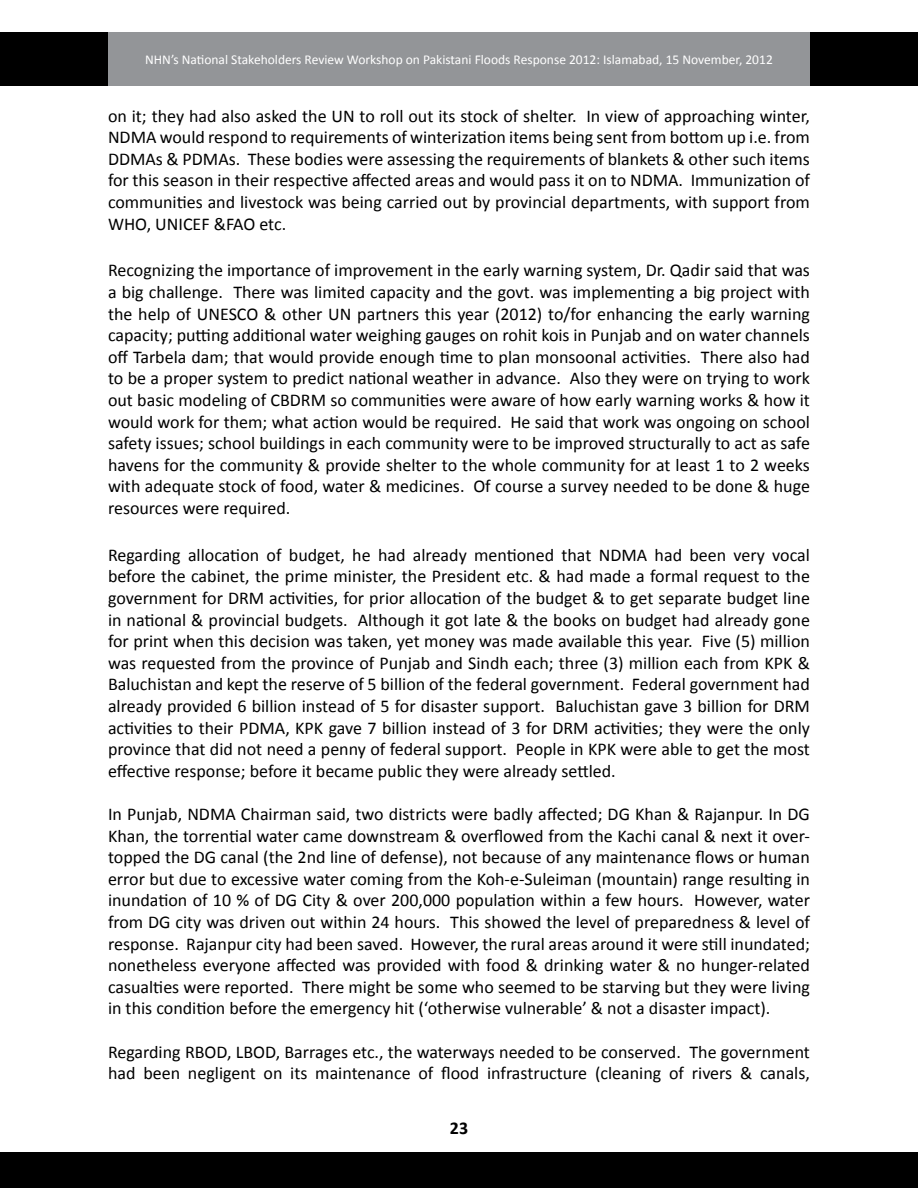
<style>
.page{position:relative;width:918px;height:1188px;background:#fff}
.page>*{position:absolute;margin:0;border:0;box-sizing:border-box;transform-origin:0 0}
.t1{font:18px/21.6px "Calibri";color:#000;text-align:justify}
.t2{font:700 18px "Calibri";color:#000}
.t3{font:13.5px "Calibri";color:#fff}
</style>
<div class="page">
<div style="left:0;top:1152px;width:918px;height:36px;background:#000"></div>
<div style="left:108px;top:32px;width:702px;height:54px;background:#939598"></div>
<div style="left:810px;top:32px;width:108px;height:54px;background:#000"></div>
<div style="left:0;top:32px;width:108px;height:54px;background:#000"></div>
<p class="t3" style="left:145px;top:51px;width:629px">NHN’s National Stakeholders Review Workshop on Pakistani Floods Response 2012: Islamabad, 15 November, 2012</p>
<p class="t1" style="left:108px;top:105px;width:704px">on it; they had also asked the UN to roll out its stock of shelter. In view of approaching winter, NDMA would respond to requirements of winterization items being sent from bottom up i.e. from DDMAs &amp; PDMAs. These bodies were assessing the requirements of blankets &amp; other such items for this season in their respective affected areas and would pass it on to NDMA. Immunization of communities and livestock was being carried out by provincial departments, with support from WHO, UNICEF &amp;FAO etc.</p>
<p class="t1" style="left:108px;top:260px;width:704px">Recognizing the importance of improvement in the early warning system, Dr. Qadir said that was a big challenge. There was limited capacity and the govt. was implementing a big project with the help of UNESCO &amp; other UN partners this year (2012) to/for enhancing the early warning capacity; putting additional water weighing gauges on rohit kois in Punjab and on water channels off Tarbela dam; that would provide enough time to plan monsoonal activities. There also had to be a proper system to predict national weather in advance. Also they were on trying to work out basic modeling of CBDRM so communities were aware of how early warning works &amp; how it would work for them; what action would be required. He said that work was ongoing on school safety issues; school buildings in each community were to be improved structurally to act as safe havens for the community &amp; provide shelter to the whole community for at least 1 to 2 weeks with adequate stock of food, water &amp; medicines. Of course a survey needed to be done &amp; huge resources were required.</p>
<p class="t1" style="left:108px;top:544px;width:704px">Regarding allocation of budget, he had already mentioned that NDMA had been very vocal before the cabinet, the prime minister, the President etc. &amp; had made a formal request to the government for DRM activities, for prior allocation of the budget &amp; to get separate budget line in national &amp; provincial budgets. Although it got late &amp; the books on budget had already gone for print when this decision was taken, yet money was made available this year. Five (5) million was requested from the province of Punjab and Sindh each; three (3) million each from KPK &amp; Baluchistan and kept the reserve of 5 billion of the federal government. Federal government had already provided 6 billion instead of 5 for disaster support. Baluchistan gave 3 billion for DRM activities to their PDMA, KPK gave 7 billion instead of 3 for DRM activities; they were the only province that did not need a penny of federal support. People in KPK were able to get the most effective response; before it became public they were already settled.</p>
<p class="t1" style="left:108px;top:803px;width:704px">In Punjab, NDMA Chairman said, two districts were badly affected; DG Khan &amp; Rajanpur. In DG Khan, the torrential water came downstream &amp; overflowed from the Kachi canal &amp; next it over&shy;topped the DG canal (the 2nd line of defense), not because of any maintenance flows or human error but due to excessive water coming from the Koh-e-Suleiman (mountain) range resulting in inundation of 10 % of DG City &amp; over 200,000 population within a few hours. However, water from DG city was driven out within 24 hours. This showed the level of preparedness &amp; level of response. Rajanpur city had been saved. However, the rural areas around it were still inundated; nonetheless everyone affected was provided with food &amp; drinking water &amp; no hunger-related casualties were reported. There might be some who seemed to be starving but they were living in this condition before the emergency hit (‘otherwise vulnerable’ &amp; not a disaster impact).</p>
<p class="t1" style="left:108px;top:1041px;width:704px">Regarding RBOD, LBOD, Barrages etc., the waterways needed to be conserved. The government had been negligent on its maintenance of flood infrastructure (cleaning of rivers &amp; canals,</p>
<p class="t2" style="left:450px;top:1117px;width:20px">23</p>
</div>
